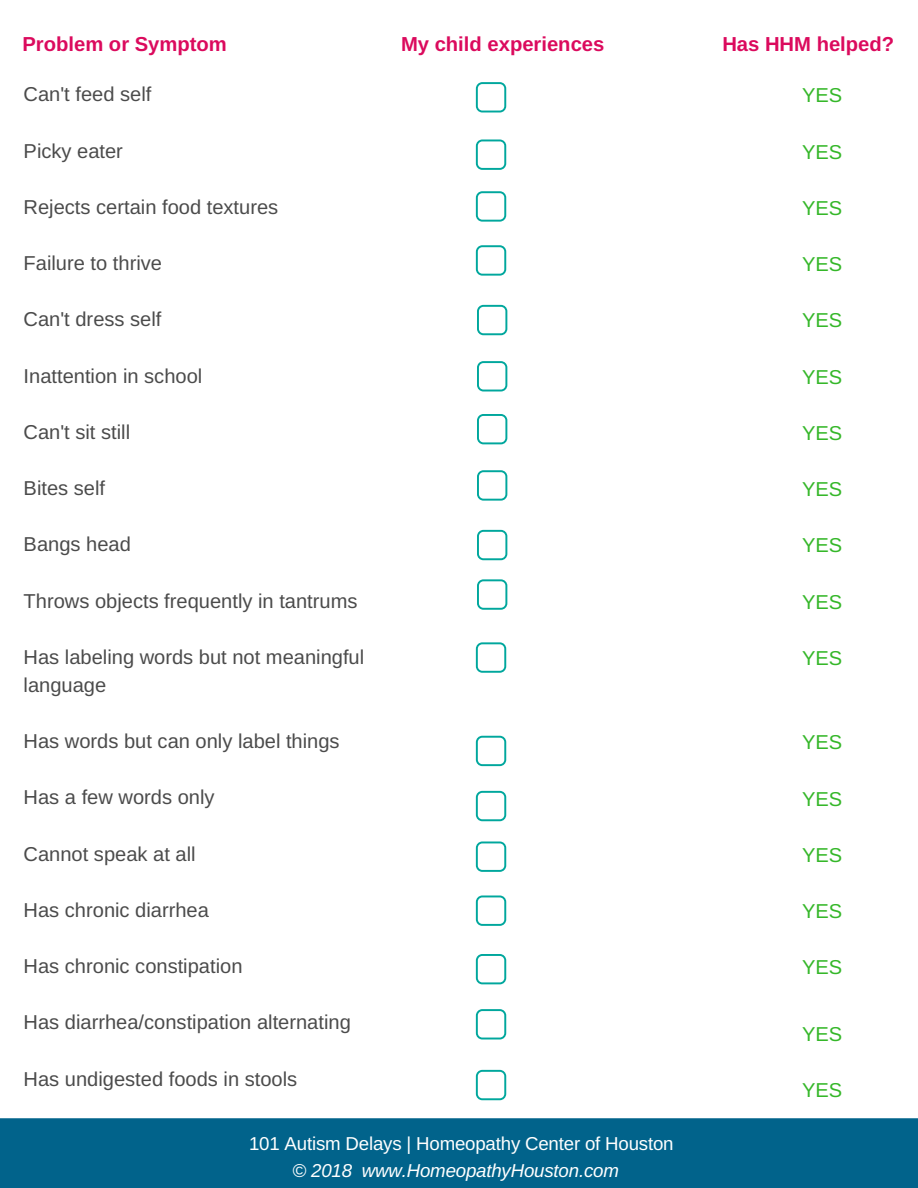
<style>
.page{position:relative;width:918px;height:1188px;background:#fff}
.page>*{position:absolute;margin:0;border:0;box-sizing:border-box;transform-origin:0 0}
.t1{font:700 20.25px "Arimo";color:#db0a5d}
.t2{font:20.1px/28.2px "Arimo";color:#4b4b4b}
.t3{font:20.1px "Arimo";color:#35b729}
.t4{font:18.75px "Arimo";letter-spacing:-.01em;color:#fff}
.t5{font:italic 18.75px "Arimo";letter-spacing:-.01em;color:#fff}
</style>
<div class="page">
<div style="left:0;top:1118px;width:918px;height:70px;background:#01638b"></div>
<svg style="left:476px;top:82px;width:30px;height:30px"></svg>
<svg style="left:476px;top:140px;width:30px;height:30px"></svg>
<svg style="left:476px;top:191px;width:30px;height:31px"></svg>
<svg style="left:476px;top:245px;width:30px;height:31px"></svg>
<svg style="left:477px;top:305px;width:30px;height:30px"></svg>
<svg style="left:477px;top:361px;width:30px;height:30px"></svg>
<svg style="left:477px;top:414px;width:30px;height:30px"></svg>
<svg style="left:477px;top:470px;width:30px;height:31px"></svg>
<svg style="left:477px;top:530px;width:30px;height:30px"></svg>
<svg style="left:477px;top:579px;width:30px;height:31px"></svg>
<svg style="left:476px;top:642px;width:30px;height:31px"></svg>
<svg style="left:476px;top:736px;width:30px;height:30px"></svg>
<svg style="left:476px;top:791px;width:30px;height:30px"></svg>
<svg style="left:476px;top:842px;width:30px;height:30px"></svg>
<svg style="left:476px;top:896px;width:30px;height:30px"></svg>
<svg style="left:476px;top:954px;width:30px;height:30px"></svg>
<svg style="left:476px;top:1009px;width:30px;height:30px"></svg>
<svg style="left:476px;top:1070px;width:30px;height:30px"></svg>
<p class="t1" style="left:22px;top:32px;width:206px">Problem or Symptom</p>
<p class="t1" style="left:401px;top:32px;width:205px">My child experiences</p>
<p class="t1" style="left:722px;top:32px;width:173px">Has HHM helped?</p>
<p class="t2" style="left:24px;top:80px;width:129px">Can't feed self</p>
<p class="t3" style="left:802px;top:84px;width:42px">YES</p>
<p class="t2" style="left:24px;top:136px;width:101px">Picky eater</p>
<p class="t2" style="left:24px;top:193px;width:256px">Rejects certain food textures</p>
<p class="t2" style="left:24px;top:249px;width:140px">Failure to thrive</p>
<p class="t3" style="left:802px;top:140px;width:42px">YES</p>
<p class="t3" style="left:802px;top:197px;width:42px">YES</p>
<p class="t3" style="left:802px;top:253px;width:42px">YES</p>
<p class="t2" style="left:24px;top:305px;width:139px">Can't dress self</p>
<p class="t3" style="left:802px;top:309px;width:42px">YES</p>
<p class="t2" style="left:24px;top:361px;width:180px">Inattention in school</p>
<p class="t3" style="left:802px;top:365px;width:42px">YES</p>
<p class="t2" style="left:24px;top:418px;width:108px">Can't sit still</p>
<p class="t3" style="left:802px;top:422px;width:42px">YES</p>
<p class="t2" style="left:24px;top:474px;width:83px">Bites self</p>
<p class="t3" style="left:802px;top:478px;width:42px">YES</p>
<p class="t2" style="left:24px;top:530px;width:109px">Bangs head</p>
<p class="t2" style="left:24px;top:586px;width:335px">Throws objects frequently in tantrums</p>
<p class="t2" style="left:24px;top:643px;width:342px">Has labeling words but not meaningful language</p>
<p class="t2" style="left:24px;top:727px;width:318px">Has words but can only label things</p>
<p class="t2" style="left:24px;top:783px;width:192px">Has a few words only</p>
<p class="t2" style="left:24px;top:840px;width:174px">Cannot speak at all</p>
<p class="t2" style="left:24px;top:896px;width:187px">Has chronic diarrhea</p>
<p class="t3" style="left:802px;top:534px;width:42px">YES</p>
<p class="t3" style="left:802px;top:590px;width:42px">YES</p>
<p class="t3" style="left:802px;top:647px;width:42px">YES</p>
<p class="t3" style="left:802px;top:731px;width:42px">YES</p>
<p class="t3" style="left:802px;top:787px;width:42px">YES</p>
<p class="t3" style="left:802px;top:844px;width:42px">YES</p>
<p class="t3" style="left:802px;top:900px;width:42px">YES</p>
<p class="t2" style="left:24px;top:952px;width:220px">Has chronic constipation</p>
<p class="t2" style="left:24px;top:1008px;width:329px">Has diarrhea/constipation alternating</p>
<p class="t2" style="left:24px;top:1065px;width:275px">Has undigested foods in stools</p>
<p class="t3" style="left:802px;top:956px;width:42px">YES</p>
<p class="t3" style="left:802px;top:1022px;width:42px">YES</p>
<p class="t3" style="left:802px;top:1079px;width:42px">YES</p>
<p class="t4" style="left:249px;top:1133px;width:426px">101 Autism Delays | Homeopathy Center of Houston</p>
<p class="t5" style="left:293px;top:1160px;width:328px">© 2018 www.HomeopathyHouston.com</p>
</div>
